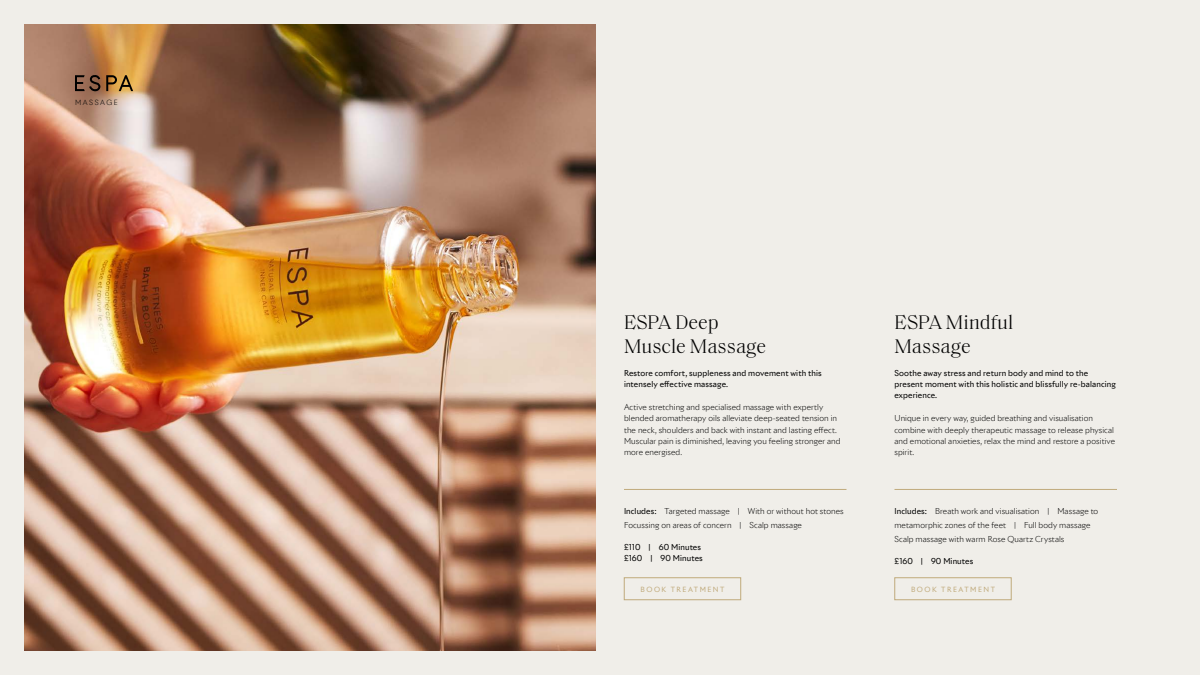
<style>
.page{position:relative;width:1200px;height:675px;background:#f0eee9}
.page>*{position:absolute;margin:0;border:0;box-sizing:border-box;transform-origin:0 0}
.t1{font:300 20px/24px "Saol Text";color:#000}
.t2{font:300 8px/11.2px "Riviera Nights";letter-spacing:.01em;color:#000}
.t3{font:8px/11.2px "Riviera Nights";letter-spacing:.015em;color:#000}
.t4{font:7px "Riviera Nights";letter-spacing:.215em;color:#c0aa7b}
.t5{font:300 7px "Riviera Nights";letter-spacing:.22em;color:#000}
.s1{font-weight:400}
</style>
<div class="page">
<img style="left:24px;top:24px;width:572px;height:627px">
<hr style="left:624px;top:489px;width:222px;height:1px;background:#c0aa7b">
<hr style="left:894px;top:489px;width:223px;height:1px;background:#c0aa7b">
<svg style="left:75px;top:75px;width:58px;height:16px"></svg>
<div style="left:624px;top:577px;width:117px;height:23px;border:1px solid #c0aa7b"></div>
<div style="left:894px;top:577px;width:117px;height:23px;border:1px solid #c0aa7b"></div>
<p class="t5" style="left:75px;top:98px;width:44px">MASSAGE</p>
<h1 class="t1" style="left:624px;top:309px;width:144px">ESPA Deep<br>Muscle Massage</h1>
<p class="t3" style="left:624px;top:367px;width:199px">Restore comfort, suppleness and movement with this intensely effective massage.</p>
<p class="t2" style="left:624px;top:402px;width:218px">Active stretching and specialised massage with expertly blended aromatherapy oils alleviate deep-seated tension in the neck, shoulders and back with instant and lasting effect.<br>Muscular pain is diminished, leaving you feeling stronger and more energised.</p>
<p class="t2" style="left:624px;top:504px;width:221px;line-height:14px"><span class="s1">Includes:</span> Targeted massage | With or without hot stones<br>Focussing on areas of concern | Scalp massage</p>
<p class="t3" style="left:624px;top:542px;width:80px">£110 | 60 Minutes £160 | 90 Minutes</p>
<h1 class="t1" style="left:894px;top:309px;width:120px">ESPA Mindful<br>Massage</h1>
<p class="t3" style="left:894px;top:367px;width:223px">Soothe away stress and return body and mind to the present moment with this holistic and blissfully re-balancing experience.</p>
<p class="t2" style="left:894px;top:413px;width:222px">Unique in every way, guided breathing and visualisation combine with deeply therapeutic massage to release physical and emotional anxieties, relax the mind and restore a positive spirit.</p>
<p class="t2" style="left:894px;top:504px;width:205px;line-height:14px"><span class="s1">Includes:</span> Breath work and visualisation | Massage to metamorphic zones of the feet | Full body massage<br>Scalp massage with warm Rose Quartz Crystals</p>
<p class="t3" style="left:894px;top:556px;width:80px">£160 | 90 Minutes</p>
<p class="t4" style="left:640px;top:584px;width:85px">BOOK TREATMENT</p>
<p class="t4" style="left:911px;top:584px;width:85px">BOOK TREATMENT</p>
</div>
